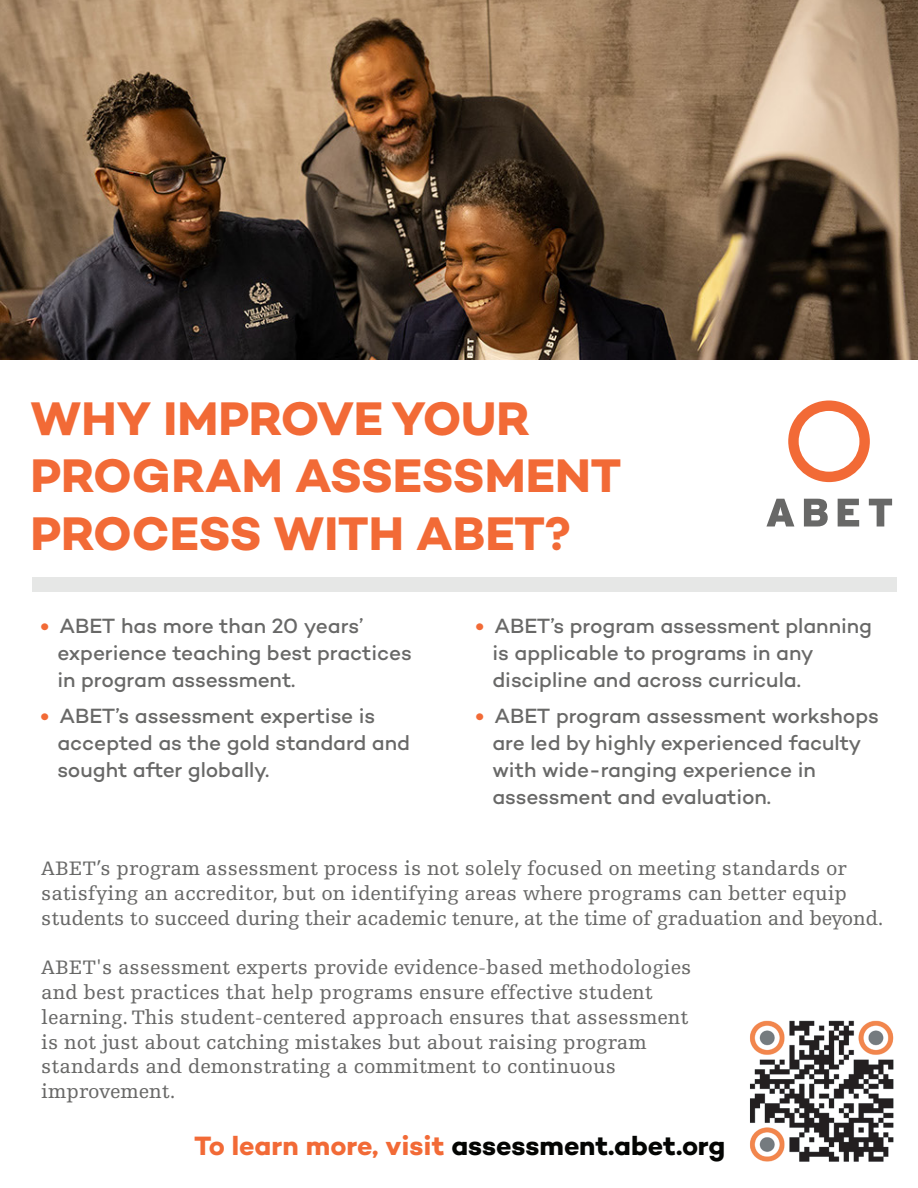
<style>
.page{position:relative;width:918px;height:1188px;background:#fff}
.page>*{position:absolute;margin:0;border:0;box-sizing:border-box;transform-origin:0 0}
.t1{font:700 48px/57.6px "Campton";letter-spacing:-.005em;color:#f26a36}
.t2{font:700 27px "Campton";color:#040503}
.t3{font:500 21px/27px "Campton";letter-spacing:-.005em;color:#686867}
.t4{font:20.7px/24.8px "Egyptienne FLT Std";color:#686867}
.s1{font-weight:800;color:#f26a36}
.s2{color:#f26a36}
</style>
<div class="page">
<img style="left:750px;top:1020px;width:144px;height:142px">
<div style="left:32px;top:578px;width:864px;height:14px;background:#e6e7e6"></div>
<svg style="left:766px;top:499px;width:28px;height:27px"></svg>
<svg style="left:804px;top:499px;width:24px;height:27px"></svg>
<svg style="left:838px;top:499px;width:21px;height:27px"></svg>
<svg style="left:869px;top:499px;width:23px;height:27px"></svg>
<svg style="left:788px;top:401px;width:82px;height:81px"></svg>
<img style="left:0;top:0;width:918px;height:360px">
<h1 class="t1" style="left:31px;top:389px;width:592px">WHY IMPROVE YOUR<br>PROGRAM ASSESSMENT<br>PROCESS WITH ABET?</h1>
<p class="t3" style="left:57px;top:612px;width:356px;text-indent:-17px"><span class="s1">•</span> ABET has more than 20 years’ experience teaching best practices in program assessment.</p>
<p class="t3" style="left:57px;top:702px;width:354px;text-indent:-17px"><span class="s1">•</span> ABET’s assessment expertise is accepted as the gold standard and sought after globally.</p>
<p class="t3" style="left:492px;top:612px;width:381px;text-indent:-17px"><span class="s1">•</span> ABET’s program assessment planning is applicable to programs in any discipline and across curricula.</p>
<p class="t3" style="left:492px;top:702px;width:388px;text-indent:-17px"><span class="s1">•</span> ABET program assessment workshops are led by highly experienced faculty with wide-ranging experience in assessment and evaluation.</p>
<p class="t4" style="left:41px;top:856px;width:844px">ABET’s program assessment process is not solely focused on meeting standards or satisfying an accreditor, but on identifying areas where programs can better equip students to succeed during their academic tenure, at the time of graduation and beyond.</p>
<p class="t4" style="left:41px;top:955px;width:652px">ABET's assessment experts provide evidence-based methodologies and best practices that help programs ensure effective student learning. This student-centered approach ensures that assessment is not just about catching mistakes but about raising program standards and demonstrating a commitment to continuous improvement.</p>
<h2 class="t2" style="left:194px;top:1129px;width:533px"><span class="s2">To learn more, visit</span> assessment.abet.org</h2>
</div>
